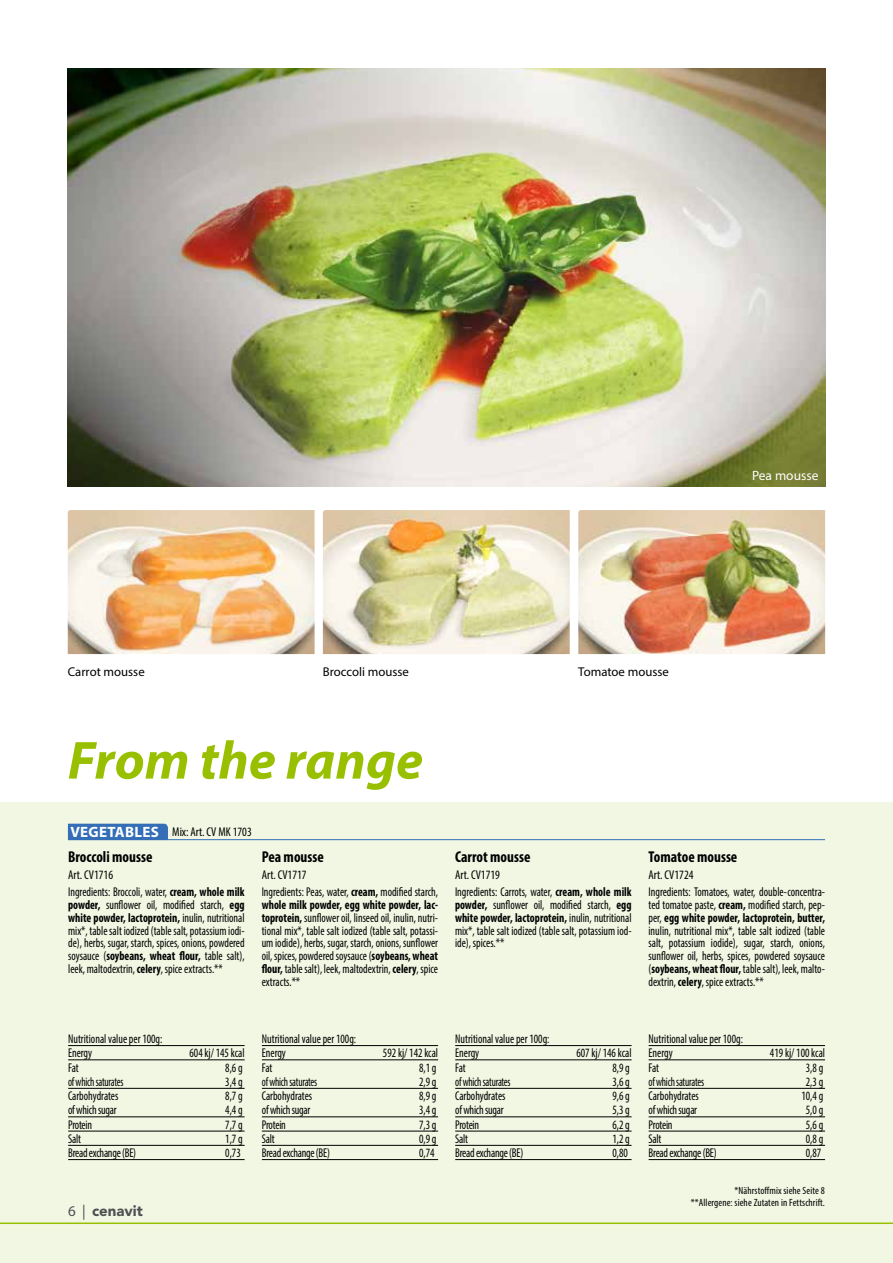
<style>
.page{position:relative;width:893px;height:1263px;background:#fff}
.page>*{position:absolute;margin:0;border:0;box-sizing:border-box;transform-origin:0 0}
.t1{font:italic 700 54px "Myriad Pro";color:#98c000}
.t2{font:700 condensed 15.75px "Myriad Pro";color:#000}
.t3{font:700 15px "Myriad Pro";letter-spacing:.02em;color:#fff}
.t4{font:900 15px "Avenir LT Std";color:#504f53}
.t5{font:13.5px "Myriad Pro";color:#fff}
.t6{font:condensed 12.75px/12.8px "Myriad Pro";color:#000;scale:.9 1}
.t7{font:condensed 12.75px/17px "Myriad Pro";color:#000}
.t8{font:condensed 12.75px "Myriad Pro";letter-spacing:-.02em;color:#000;scale:.9 1}
.t9{font:condensed 12.75px "Myriad Pro";letter-spacing:-.02em;color:#000;scale:.83 1}
.t10{font:12.75px "Myriad Pro";color:#000}
.t11{font:condensed 12.75px "Myriad Pro";letter-spacing:-.025em;color:#000;scale:.9 1}
.t12{font:condensed 10.5px/12px "Myriad Pro";letter-spacing:.01em;color:#000;text-align:right}
.s1{font-weight:700}
.s2{font-family:"Myriad Pro";font-weight:400}
</style>
<div class="page">
<div style="left:0;top:802px;width:893px;height:461px;background:#f1f7e3"></div>
<img style="left:68px;top:68px;width:757px;height:418px">
<img style="left:68px;top:510px;width:247px;height:144px">
<img style="left:578px;top:510px;width:247px;height:144px">
<img style="left:323px;top:510px;width:247px;height:144px">
<hr style="left:68px;top:1045px;width:177px;height:1px;background:#000">
<hr style="left:68px;top:1059px;width:177px;height:1px;background:#000">
<hr style="left:68px;top:1088px;width:177px;height:1px;background:#000">
<hr style="left:68px;top:1116px;width:177px;height:1px;background:#000">
<hr style="left:68px;top:1131px;width:177px;height:1px;background:#000">
<hr style="left:68px;top:1145px;width:177px;height:1px;background:#000">
<hr style="left:68px;top:1159px;width:177px;height:1px;background:#000">
<hr style="left:262px;top:1045px;width:176px;height:1px;background:#000">
<hr style="left:262px;top:1059px;width:176px;height:1px;background:#000">
<hr style="left:262px;top:1088px;width:176px;height:1px;background:#000">
<hr style="left:262px;top:1116px;width:176px;height:1px;background:#000">
<hr style="left:262px;top:1131px;width:176px;height:1px;background:#000">
<hr style="left:262px;top:1145px;width:176px;height:1px;background:#000">
<hr style="left:262px;top:1159px;width:176px;height:1px;background:#000">
<hr style="left:455px;top:1045px;width:177px;height:1px;background:#000">
<hr style="left:455px;top:1059px;width:177px;height:1px;background:#000">
<hr style="left:455px;top:1088px;width:177px;height:1px;background:#000">
<hr style="left:455px;top:1116px;width:177px;height:1px;background:#000">
<hr style="left:455px;top:1131px;width:177px;height:1px;background:#000">
<hr style="left:455px;top:1145px;width:177px;height:1px;background:#000">
<hr style="left:455px;top:1159px;width:177px;height:1px;background:#000">
<hr style="left:649px;top:1045px;width:176px;height:1px;background:#000">
<hr style="left:649px;top:1059px;width:176px;height:1px;background:#000">
<hr style="left:649px;top:1088px;width:176px;height:1px;background:#000">
<hr style="left:649px;top:1116px;width:176px;height:1px;background:#000">
<hr style="left:649px;top:1131px;width:176px;height:1px;background:#000">
<hr style="left:649px;top:1145px;width:176px;height:1px;background:#000">
<hr style="left:649px;top:1159px;width:176px;height:1px;background:#000">
<svg style="left:68px;top:824px;width:100px;height:15px"></svg>
<hr style="left:68px;top:839px;width:757px;height:1px;background:#336eb6">
<hr style="left:0;top:1222px;width:893px;height:2px;background:#98c000">
<p class="t10" style="left:323px;top:664px;width:88px">Broccoli mousse</p>
<p class="t10" style="left:68px;top:664px;width:78px">Carrot mousse</p>
<p class="t10" style="left:578px;top:664px;width:92px">Tomatoe mousse</p>
<h1 class="t1" style="left:68px;top:725px;width:357px">From the range</h1>
<p class="t5" style="left:752px;top:467px;width:68px">Pea mousse</p>
<p class="t3" style="left:70px;top:822px;width:90px">VEGETABLES</p>
<p class="t2" style="left:68px;top:847px;width:86px">Broccoli mousse</p>
<p class="t7" style="left:68px;top:866px;width:178px">Art. CV1716<br>Ingredients: Broccoli, water, <span class="s1">cream, whole milk</span></p>
<p class="t6" style="left:68px;top:898px;width:198px;text-align:justify"><span class="s1">powder,</span> sunflower oil, modified starch, <span class="s1">egg white powder, lactoprotein,</span> inulin, nutritional mix*, table salt iodized (table salt, potassium iodi&shy;de), herbs, sugar, starch, spices, onions, powdered soysauce (<span class="s1">soybeans, wheat flour,</span> table salt), leek, maltodextrin, <span class="s1">celery</span>, spice extracts.**</p>
<p class="t7" style="left:172px;top:823px;width:81px">Mix: Art. CV MK 1703</p>
<p class="t2" style="left:262px;top:847px;width:64px">Pea mousse</p>
<p class="t7" style="left:262px;top:866px;width:178px">Art. CV1717<br>Ingredients: Peas, water, <span class="s1">cream,</span> modified starch,</p>
<p class="t6" style="left:262px;top:898px;width:198px;text-align:justify"><span class="s1">whole milk powder, egg white powder, lac&shy;toprotein,</span> sunflower oil, linseed oil, inulin, nutri&shy;tional mix*, table salt iodized (table salt, potassi&shy;um iodide), herbs, sugar, starch, onions, sunflower oil, spices, powdered soysauce (<span class="s1">soybeans, wheat flour,</span> table salt), leek, maltodextrin, <span class="s1">celery</span>, spice extracts.**</p>
<p class="t2" style="left:455px;top:847px;width:77px">Carrot mousse</p>
<p class="t7" style="left:455px;top:866px;width:178px">Art. CV1719<br>Ingredients: Carrots, water, <span class="s1">cream, whole milk</span></p>
<p class="t6" style="left:455px;top:898px;width:198px;text-align:justify"><span class="s1">powder,</span> sunflower oil, modified starch, <span class="s1">egg white powder, lactoprotein,</span> inulin, nutritional mix*, table salt iodized (table salt, potassium iod&shy;ide), spices.**</p>
<p class="t2" style="left:648px;top:847px;width:90px">Tomatoe mousse</p>
<p class="t7" style="left:648px;top:866px;width:178px">Art. CV1724<br>Ingredients: Tomatoes, water, double-concentra-</p>
<p class="t6" style="left:648px;top:898px;width:198px;text-align:justify">ted tomatoe paste, <span class="s1">cream,</span> modified starch, pep&shy;per, <span class="s1">egg white powder, lactoprotein, butter, </span>inulin, nutritional mix*, table salt iodized (table salt, potassium iodide), sugar, starch, onions, sunflower oil, herbs, spices, powdered soysauce (<span class="s1">soybeans, wheat flour,</span> table salt), leek, malto&shy;dextrin, <span class="s1">celery</span>, spice extracts.**</p>
<p class="t6" style="left:68px;top:1032px;width:106px;line-height:14.2px">Nutritional value per 100g:<br>Energy</p>
<p class="t6" style="left:189px;top:1047px;width:63px">604 kj/ 145 kcal</p>
<p class="t6" style="left:262px;top:1032px;width:106px;line-height:14.2px">Nutritional value per 100g:<br>Energy</p>
<p class="t6" style="left:383px;top:1047px;width:63px">592 kj/ 142 kcal</p>
<p class="t6" style="left:455px;top:1032px;width:106px;line-height:14.2px">Nutritional value per 100g:<br>Energy</p>
<p class="t6" style="left:576px;top:1047px;width:63px">607 kj/ 146 kcal</p>
<p class="t6" style="left:649px;top:1032px;width:106px;line-height:14.2px">Nutritional value per 100g:<br>Energy</p>
<p class="t6" style="left:770px;top:1047px;width:63px">419 kj/ 100 kcal</p>
<p class="t6" style="left:68px;top:1061px;width:13px">Fat</p>
<p class="t6" style="left:225px;top:1061px;width:21px">8,6 g</p>
<p class="t9" style="left:68px;top:1074px;width:68px">of which saturates</p>
<p class="t6" style="left:225px;top:1075px;width:21px">3,4 g</p>
<p class="t6" style="left:68px;top:1089px;width:57px">Carbohydrates</p>
<p class="t6" style="left:225px;top:1089px;width:21px">8,7 g</p>
<p class="t8" style="left:68px;top:1102px;width:55px">of which sugar</p>
<p class="t6" style="left:225px;top:1104px;width:21px">4,4 g</p>
<p class="t11" style="left:68px;top:1117px;width:28px">Protein</p>
<p class="t6" style="left:225px;top:1118px;width:21px">7,7 g</p>
<p class="t6" style="left:68px;top:1132px;width:16px">Salt</p>
<p class="t6" style="left:225px;top:1132px;width:21px">1,7 g</p>
<p class="t8" style="left:68px;top:1145px;width:77px">Bread exchange (BE)</p>
<p class="t6" style="left:225px;top:1146px;width:19px">0,73</p>
<p class="t6" style="left:262px;top:1061px;width:13px">Fat</p>
<p class="t6" style="left:419px;top:1061px;width:21px">8,1 g</p>
<p class="t9" style="left:262px;top:1074px;width:68px">of which saturates</p>
<p class="t6" style="left:419px;top:1075px;width:21px">2,9 g</p>
<p class="t6" style="left:262px;top:1089px;width:57px">Carbohydrates</p>
<p class="t6" style="left:419px;top:1089px;width:21px">8,9 g</p>
<p class="t8" style="left:262px;top:1102px;width:55px">of which sugar</p>
<p class="t6" style="left:419px;top:1104px;width:21px">3,4 g</p>
<p class="t11" style="left:262px;top:1117px;width:28px">Protein</p>
<p class="t6" style="left:419px;top:1118px;width:21px">7,3 g</p>
<p class="t6" style="left:262px;top:1132px;width:16px">Salt</p>
<p class="t6" style="left:419px;top:1132px;width:21px">0,9 g</p>
<p class="t8" style="left:262px;top:1145px;width:77px">Bread exchange (BE)</p>
<p class="t6" style="left:419px;top:1146px;width:19px">0,74</p>
<p class="t6" style="left:455px;top:1061px;width:13px">Fat</p>
<p class="t6" style="left:612px;top:1061px;width:21px">8,9 g</p>
<p class="t9" style="left:455px;top:1074px;width:68px">of which saturates</p>
<p class="t6" style="left:612px;top:1075px;width:21px">3,6 g</p>
<p class="t6" style="left:455px;top:1089px;width:57px">Carbohydrates</p>
<p class="t6" style="left:612px;top:1089px;width:21px">9,6 g</p>
<p class="t8" style="left:455px;top:1102px;width:55px">of which sugar</p>
<p class="t6" style="left:612px;top:1104px;width:21px">5,3 g</p>
<p class="t11" style="left:455px;top:1117px;width:28px">Protein</p>
<p class="t6" style="left:612px;top:1118px;width:21px">6,2 g</p>
<p class="t6" style="left:455px;top:1132px;width:16px">Salt</p>
<p class="t6" style="left:612px;top:1132px;width:21px">1,2 g</p>
<p class="t8" style="left:455px;top:1145px;width:77px">Bread exchange (BE)</p>
<p class="t6" style="left:612px;top:1146px;width:19px">0,80</p>
<p class="t6" style="left:649px;top:1061px;width:13px">Fat</p>
<p class="t6" style="left:806px;top:1061px;width:21px">3,8 g</p>
<p class="t9" style="left:649px;top:1074px;width:68px">of which saturates</p>
<p class="t6" style="left:806px;top:1075px;width:21px">2,3 g</p>
<p class="t6" style="left:649px;top:1089px;width:57px">Carbohydrates</p>
<p class="t6" style="left:801px;top:1089px;width:26px">10,4 g</p>
<p class="t8" style="left:649px;top:1102px;width:55px">of which sugar</p>
<p class="t6" style="left:806px;top:1104px;width:21px">5,0 g</p>
<p class="t11" style="left:649px;top:1117px;width:28px">Protein</p>
<p class="t6" style="left:806px;top:1118px;width:21px">5,6 g</p>
<p class="t6" style="left:649px;top:1132px;width:16px">Salt</p>
<p class="t6" style="left:806px;top:1132px;width:21px">0,8 g</p>
<p class="t8" style="left:649px;top:1145px;width:77px">Bread exchange (BE)</p>
<p class="t6" style="left:806px;top:1146px;width:19px">0,87</p>
<p class="t4" style="left:68px;top:1202px;width:76px"><span class="s2">6 |</span> cenavit</p>
<p class="t12" style="left:691px;top:1185px;width:136px">*Nährstoffmix siehe Seite 8 **Allergene: siehe Zutaten in Fettschrift.</p>
</div>
